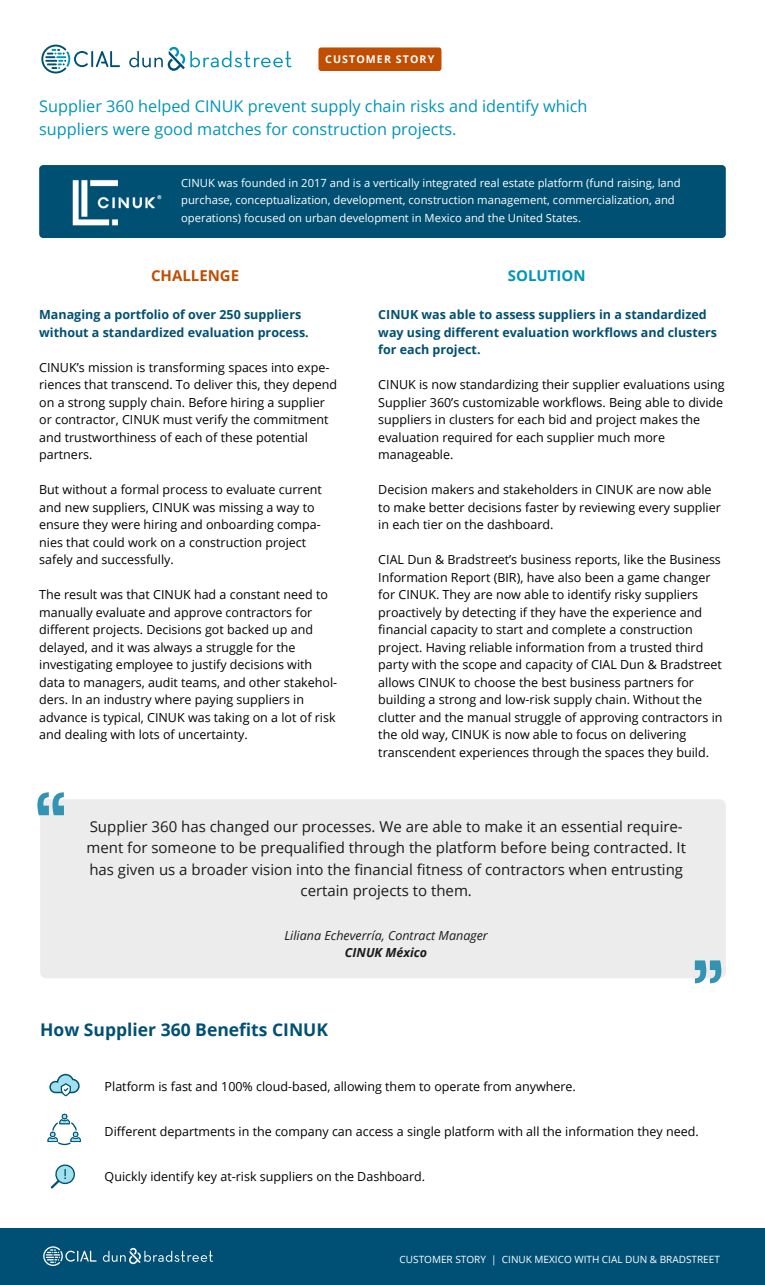
<style>
.page{position:relative;width:765px;height:1285px;background:#fff}
.page>*{position:absolute;margin:0;border:0;box-sizing:border-box;transform-origin:0 0}
.t1{font:700 17.5px "Open Sans";color:#005073}
.t2{font:16.25px/22.5px "Open Sans";color:#0095b7}
.t3{font:15px/21.2px "Open Sans";color:#1b1b1a;text-align:center}
.t4{font:700 15px "Open Sans";color:#c04d00}
.t5{font:700 15px "Open Sans";color:#0095b7}
.t6{font:12.5px/17.5px "Open Sans";color:#000}
.t7{font:700 12.5px/17.5px "Open Sans";color:#005073}
.t8{font:italic 12.5px "Open Sans";color:#1b1b1a}
.t9{font:italic 700 12.5px "Open Sans";color:#1b1b1a}
.t10{font:11.25px/17.5px "Open Sans";color:#fff}
.t11{font:700 10.62px "Open Sans";letter-spacing:.1em;color:#fff}
.t12{font:10px "Open Sans";color:#fff}
</style>
<div class="page">
<div style="left:0;top:1228px;width:765px;height:56px;background:#005075"></div>
<div style="left:318px;top:47px;width:123px;height:24px;background:#c04d00;border-radius:3px"></div>
<svg style="left:41px;top:45px;width:79px;height:28px"></svg>
<svg style="left:129px;top:46px;width:163px;height:25px"></svg>
<div style="left:39px;top:165px;width:687px;height:73px;background:#005073;border-radius:4px"></div>
<div style="left:40px;top:799px;width:686px;height:179px;background:#ececec;border-radius:6px"></div>
<svg style="left:43px;top:1246px;width:54px;height:19px"></svg>
<svg style="left:103px;top:1247px;width:110px;height:17px"></svg>
<img style="left:72px;top:179px;width:90px;height:47px">
<svg style="left:37px;top:792px;width:27px;height:23px"></svg>
<svg style="left:695px;top:960px;width:26px;height:23px"></svg>
<svg style="left:49px;top:1073px;width:31px;height:23px"></svg>
<svg style="left:47px;top:1113px;width:34px;height:32px"></svg>
<svg style="left:51px;top:1164px;width:24px;height:24px"></svg>
<p class="t11" style="left:325px;top:52px;width:111px">CUSTOMER STORY</p>
<h2 class="t2" style="left:39px;top:95px;width:550px">Supplier 360 helped CINUK prevent supply chain risks and identify which suppliers were good matches for construction projects.</h2>
<p class="t10" style="left:181px;top:174px;width:501px">CINUK was founded in 2017 and is a vertically integrated real estate platform (fund raising, land purchase, conceptualization, development, construction management, commercialization, and operations) focused on urban development in Mexico and the United States.</p>
<p class="t4" style="left:151px;top:265px;width:90px">CHALLENGE</p>
<p class="t5" style="left:508px;top:265px;width:79px">SOLUTION</p>
<p class="t7" style="left:39px;top:305px;width:271px">Managing a portfolio of over 250 suppliers without a standardized evaluation process.</p>
<p class="t6" style="left:39px;top:358px;width:300px">CINUK’s mission is transforming spaces into expe&shy;riences that transcend. To deliver this, they depend on a strong supply chain. Before hiring a supplier or contractor, CINUK must verify the commitment and trustworthiness of each of these potential partners.</p>
<p class="t6" style="left:39px;top:480px;width:284px">But without a formal process to evaluate current and new suppliers, CINUK was missing a way to ensure they were hiring and onboarding compa&shy;nies that could work on a construction project safely and successfully.</p>
<p class="t6" style="left:39px;top:585px;width:300px">The result was that CINUK had a constant need to manually evaluate and approve contractors for different projects. Decisions got backed up and delayed, and it was always a struggle for the investigating employee to justify decisions with data to managers, audit teams, and other stakehol&shy;ders. In an industry where paying suppliers in advance is typical, CINUK was taking on a lot of risk and dealing with lots of uncertainty.</p>
<p class="t7" style="left:378px;top:305px;width:340px">CINUK was able to assess suppliers in a standardized way using different evaluation workflows and clusters for each project.</p>
<p class="t6" style="left:378px;top:375px;width:348px">CINUK is now standardizing their supplier evaluations using Supplier 360’s customizable workflows. Being able to divide suppliers in clusters for each bid and project makes the evaluation required for each supplier much more manageable.</p>
<p class="t6" style="left:378px;top:480px;width:344px">Decision makers and stakeholders in CINUK are now able to make better decisions faster by reviewing every supplier in each tier on the dashboard.</p>
<p class="t6" style="left:378px;top:550px;width:346px">CIAL Dun &amp; Bradstreet’s business reports, like the Business Information Report (BIR), have also been a game changer for CINUK. They are now able to identify risky suppliers proactively by detecting if they have the experience and financial capacity to start and complete a construction project. Having reliable information from a trusted third party with the scope and capacity of CIAL Dun &amp; Bradstreet allows CINUK to choose the best business partners for building a strong and low-risk supply chain. Without the clutter and the manual struggle of approving contractors in the old way, CINUK is now able to focus on delivering transcendent experiences through the spaces they build.</p>
<p class="t3" style="left:86px;top:815px;width:601px">Supplier 360 has changed our processes. We are able to make it an essential require&shy;ment for someone to be prequalified through the platform before being contracted. It has given us a broader vision into the financial fitness of contractors when entrusting certain projects to them.</p>
<p class="t8" style="left:284px;top:926px;width:205px">Liliana Echeverría, Contract Manager</p>
<p class="t9" style="left:345px;top:943px;width:84px">CINUK México</p>
<h1 class="t1" style="left:40px;top:1017px;width:289px">How Supplier 360 Benefits CINUK</h1>
<p class="t6" style="left:105px;top:1077px;width:473px">Platform is fast and 100% cloud-based, allowing them to operate from anywhere.</p>
<p class="t6" style="left:105px;top:1122px;width:596px">Different departments in the company can access a single platform with all the information they need.</p>
<p class="t6" style="left:105px;top:1167px;width:322px">Quickly identify key at-risk suppliers on the Dashboard.</p>
<p class="t12" style="left:400px;top:1252px;width:322px">CUSTOMER STORY | CINUK MEXICO WITH CIAL DUN &amp; BRADSTREET</p>
</div>
